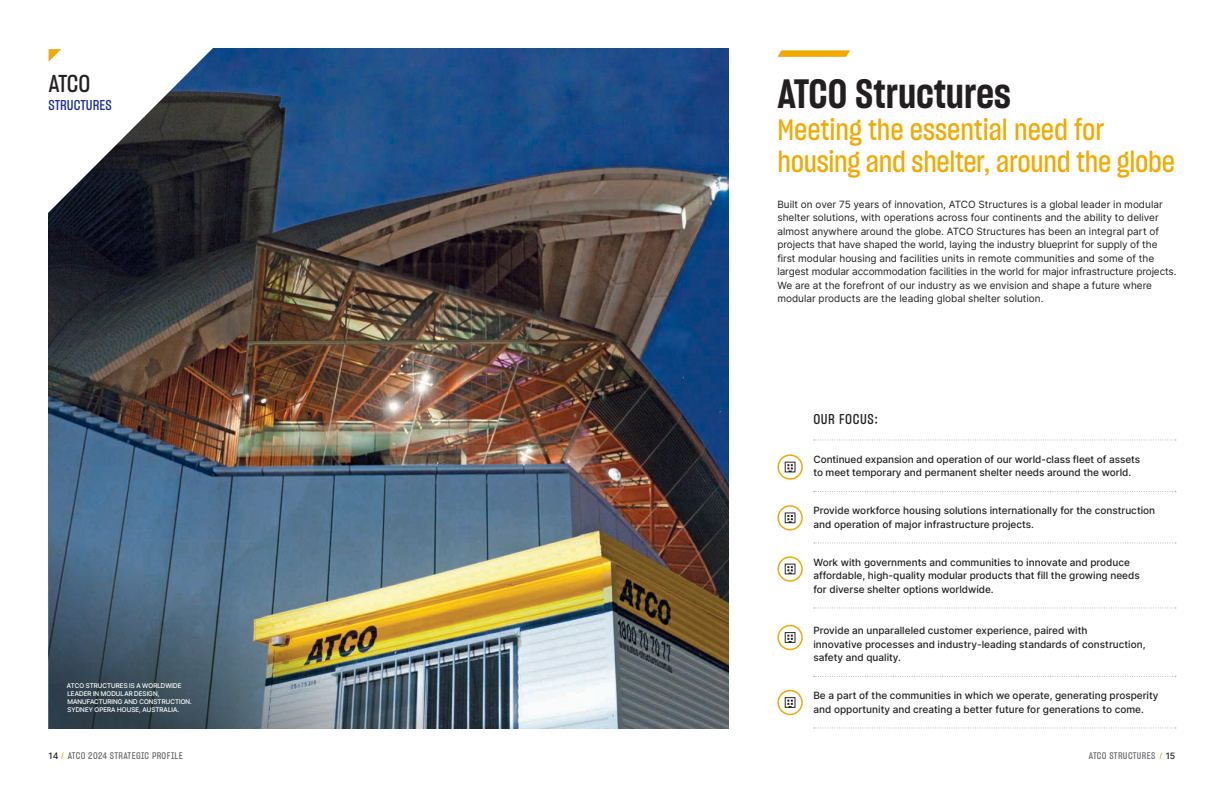
<style>
.page{position:relative;width:1224px;height:792px;background:#fff}
.page>*{position:absolute;margin:0;border:0;box-sizing:border-box;transform-origin:0 0}
.t1{font:40px "Sharp Grotesk Semi Bold 15";color:#231f20}
.t2{font:29px/32px "Sharp Grotesk Medium 15";letter-spacing:-.01em;color:#f2a900}
.t3{font:24px "Sharp Grotesk Medium 15";color:#231f20}
.t4{font:14px "Sharp Grotesk Medium 15";color:#1625a3}
.t5{font:14px "Sharp Grotesk Medium 15";letter-spacing:.04em;color:#231f20}
.t6{font:500 10px/13.5px "Inter";color:#231f20}
.t7{font:10px/13.5px "Inter";color:#231f20}
.t8{font:9.5px "Sharp Grotesk Medium 15";letter-spacing:.04em;color:#63666a}
.t9{font:500 6.5px/8px "Inter Tight";letter-spacing:.02em;color:#fff}
.s1{font-family:"Inter";font-weight:500;font-size:8.8px;color:#231f20}
.s2{font-size:9px;color:#f2a900}
</style>
<div class="page">
<img style="left:49px;top:48px;width:680px;height:415px">
<img style="left:49px;top:463px;width:680px;height:266px">
<svg style="left:48px;top:48px;width:213px;height:213px"></svg>
<svg style="left:777px;top:50px;width:73px;height:7px"></svg>
<svg style="left:49px;top:49px;width:12px;height:13px"></svg>
<svg style="left:814px;top:440px;width:362px;height:1px"></svg>
<svg style="left:785px;top:462px;width:10px;height:10px"></svg>
<div style="left:777px;top:454px;width:26px;height:26px;border:2px solid #f2a900;border-radius:50%"></div>
<svg style="left:814px;top:491px;width:362px;height:1px"></svg>
<svg style="left:785px;top:512px;width:10px;height:11px"></svg>
<div style="left:777px;top:505px;width:26px;height:26px;border:2px solid #f2a900;border-radius:50%"></div>
<svg style="left:814px;top:543px;width:362px;height:1px"></svg>
<svg style="left:785px;top:564px;width:10px;height:10px"></svg>
<div style="left:777px;top:556px;width:26px;height:26px;border:2px solid #f2a900;border-radius:50%"></div>
<svg style="left:814px;top:608px;width:362px;height:1px"></svg>
<svg style="left:785px;top:632px;width:10px;height:11px"></svg>
<div style="left:777px;top:625px;width:26px;height:25px;border:2px solid #f2a900;border-radius:50%"></div>
<svg style="left:814px;top:676px;width:362px;height:1px"></svg>
<svg style="left:785px;top:697px;width:10px;height:11px"></svg>
<div style="left:777px;top:690px;width:26px;height:25px;border:2px solid #f2a900;border-radius:50%"></div>
<svg style="left:814px;top:728px;width:362px;height:1px"></svg>
<h3 class="t3" style="left:49px;top:66px;width:43px">ATCO</h3>
<h3 class="t4" style="left:49px;top:95px;width:65px">STRUCTURES</h3>
<p class="t9" style="left:67px;top:681px;width:126px">ATCO STRUCTURES IS A WORLDWIDE<br>LEADER IN MODULAR DESIGN,<br>MANUFACTURING AND CONSTRUCTION.<br>SYDNEY OPERA HOUSE, AUSTRALIA.</p>
<h1 class="t1" style="left:777px;top:66px;width:235px">ATCO Structures</h1>
<h2 class="t2" style="left:777px;top:113px;width:399px">Meeting the essential need for housing and shelter, around the globe</h2>
<p class="t7" style="left:777px;top:197px;width:401px">Built on over 75 years of innovation, ATCO Structures is a global leader in modular shelter solutions, with operations across four continents and the ability to deliver almost anywhere around the globe. ATCO Structures has been an integral part of projects that have shaped the world, laying the industry blueprint for supply of the first modular housing and facilities units in remote communities and some of the largest modular accommodation facilities in the world for major infrastructure projects.<br>We are at the forefront of our industry as we envision and shape a future where modular products are the leading global shelter solution.</p>
<h3 class="t5" style="left:813px;top:409px;width:66px">OUR FOCUS:</h3>
<p class="t6" style="left:813px;top:452px;width:328px">Continued expansion and operation of our world-class fleet of assets to meet temporary and permanent shelter needs around the world.</p>
<p class="t6" style="left:813px;top:503px;width:343px">Provide workforce housing solutions internationally for the construction and operation of major infrastructure projects.</p>
<p class="t6" style="left:813px;top:555px;width:328px">Work with governments and communities to innovate and produce affordable, high-quality modular products that fill the growing needs for diverse shelter options worldwide.</p>
<p class="t6" style="left:813px;top:623px;width:334px">Provide an unparalleled customer experience, paired with<br>innovative processes and industry-leading standards of construction, safety and quality.</p>
<p class="t6" style="left:813px;top:688px;width:347px">Be a part of the communities in which we operate, generating prosperity and opportunity and creating a better future for generations to come.</p>
<p class="t8" style="left:49px;top:749px;width:136px"><span class="s1">14</span> <span class="s2">/</span> ATCO 2024 STRATEGIC PROFILE</p>
<p class="t8" style="left:1089px;top:749px;width:88px">ATCO STRUCTURES <span class="s2">/</span> <span class="s1">15</span></p>
</div>
